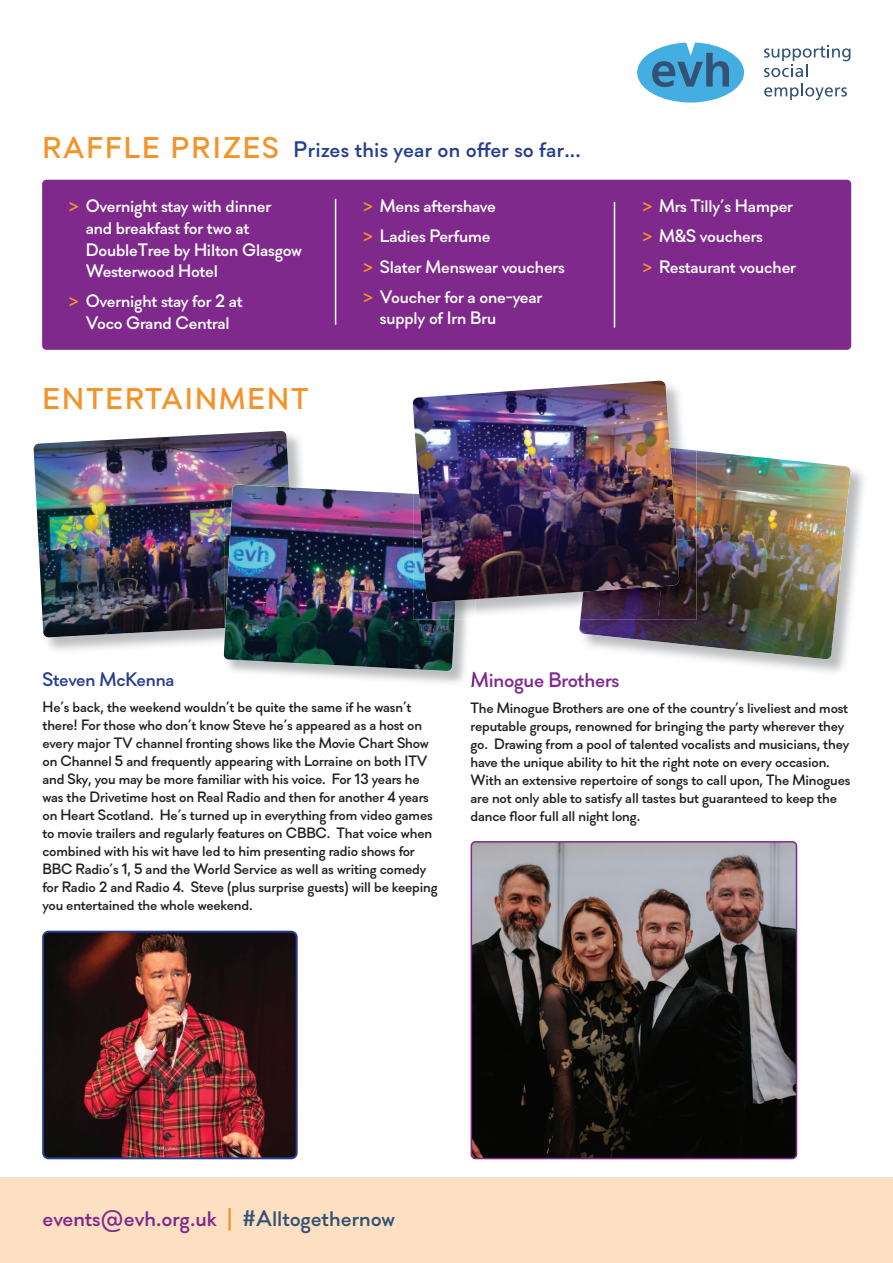
<style>
.page{position:relative;width:893px;height:1263px;background:#fff}
.page>*{position:absolute;margin:0;border:0;box-sizing:border-box;transform-origin:0 0}
.t1{font:500 30px "Soin Sans Pro";letter-spacing:.07em;color:#f3942b}
.t2{font:500 22.5px "Soin Sans Pro";color:#7f298d}
.t3{font:500 22.5px "Soin Sans Pro";letter-spacing:.01em;color:#253f8e}
.t4{font:500 21px "Soin Sans Pro";letter-spacing:-.01em;color:#7f298d}
.t5{font:500 19.5px "Soin Sans Pro";letter-spacing:-.01em;color:#253f8e}
.t6{font:500 18px/30.2px "Soin Sans Pro";letter-spacing:-.01em;color:#fff}
.t7{font:500 15px/18px "Soin Sans Pro";letter-spacing:-.01em;color:#231f20}
.s1{color:#f3942b}
.s2{color:#325373}
</style>
<div class="page">
<div style="left:42px;top:180px;width:809px;height:170px;background:#7f298d;border-radius:4px"></div>
<div style="left:0;top:1178px;width:893px;height:85px;background:#fde0c2"></div>
<svg style="left:637px;top:43px;width:107px;height:60px"></svg>
<svg style="left:764px;top:45px;width:86px;height:32px"></svg>
<svg style="left:764px;top:83px;width:83px;height:17px"></svg>
<img style="left:45px;top:934px;width:250px;height:222px">
<div style="left:42px;top:931px;width:256px;height:228px;border:2px solid #253f8e;border-radius:6px"></div>
<img style="left:34px;top:431px;width:255px;height:206px">
<img style="left:579px;top:451px;width:271px;height:208px">
<img style="left:471px;top:672px;width:5px;height:14px">
<img style="left:224px;top:485px;width:231px;height:186px">
<img style="left:679px;top:448px;width:17px;height:90px">
<img style="left:662px;top:538px;width:34px;height:82px">
<img style="left:580px;top:602px;width:82px;height:18px">
<img style="left:461px;top:602px;width:15px;height:18px">
<img style="left:413px;top:602px;width:48px;height:18px">
<img style="left:413px;top:381px;width:266px;height:221px">
<img style="left:471px;top:842px;width:323px;height:316px">
<div style="left:471px;top:841px;width:326px;height:318px;border:2px solid #7f298d;border-radius:4px"></div>
<hr style="left:335px;top:199px;width:1px;height:126px;background:#fff">
<hr style="left:614px;top:202px;width:1px;height:126px;background:#fff">
<h1 class="t1" style="left:43px;top:129px;width:238px">RAFFLE PRIZES</h1>
<h2 class="t3" style="left:294px;top:136px;width:289px">Prizes this year on offer so far...</h2>
<p class="t6" style="left:86px;top:196px;width:218px;line-height:21.6px;text-indent:-17px"><span class="s1">&gt;</span> Overnight stay with dinner and breakfast for two at<br>DoubleTree by Hilton Glasgow<br>Westerwood Hotel</p>
<p class="t6" style="left:69px;top:291px;width:176px;line-height:21.6px;text-align:center"><span class="s1">&gt;</span> Overnight stay for 2 at<br>Voco Grand Central</p>
<h1 class="t1" style="left:43px;top:381px;width:267px">ENTERTAINMENT</h1>
<p class="t6" style="left:363px;top:192px;width:203px"><span class="s1">&gt;</span> Mens aftershave<br><span class="s1">&gt;</span> Ladies Perfume<br><span class="s1">&gt;</span> Slater Menswear vouchers <span class="s1">&gt;</span> Voucher for a one-year</p>
<p class="t6" style="left:380px;top:304px;width:118px">supply of Irn Bru</p>
<p class="t6" style="left:642px;top:192px;width:156px"><span class="s1">&gt;</span> Mrs Tilly’s Hamper <span class="s1">&gt;</span> M&amp;S vouchers<br><span class="s1">&gt;</span> Restaurant voucher</p>
<h3 class="t5" style="left:43px;top:667px;width:133px">Steven McKenna</h3>
<p class="t7" style="left:43px;top:698px;width:397px">He’s back, the weekend wouldn’t be quite the same if he wasn’t there! For those who don’t know Steve he’s appeared as a host on every major TV channel fronting shows like the Movie Chart Show on Channel 5 and frequently appearing with Lorraine on both ITV and Sky, you may be more familiar with his voice. For 13 years he was the Drivetime host on Real Radio and then for another 4 years on Heart Scotland. He’s turned up in everything from video games to movie trailers and regularly features on CBBC. That voice when combined with his wit have led to him presenting radio shows for BBC Radio’s 1, 5 and the World Service as well as writing comedy for Radio 2 and Radio 4. Steve (plus surprise guests) will be keeping you entertained the whole weekend.</p>
<h3 class="t4" style="left:471px;top:667px;width:150px">Minogue Brothers</h3>
<p class="t7" style="left:471px;top:699px;width:381px">The Minogue Brothers are one of the country’s liveliest and most reputable groups, renowned for bringing the party wherever they go. Drawing from a pool of talented vocalists and musicians, they have the unique ability to hit the right note on every occasion.<br>With an extensive repertoire of songs to call upon, The Minogues are not only able to satisfy all tastes but guaranteed to keep the dance floor full all night long.</p>
<h2 class="t2" style="left:43px;top:1205px;width:354px">events@evh.org.uk <span class="s1">|</span> <span class="s2">#Alltogethernow</span></h2>
</div>
